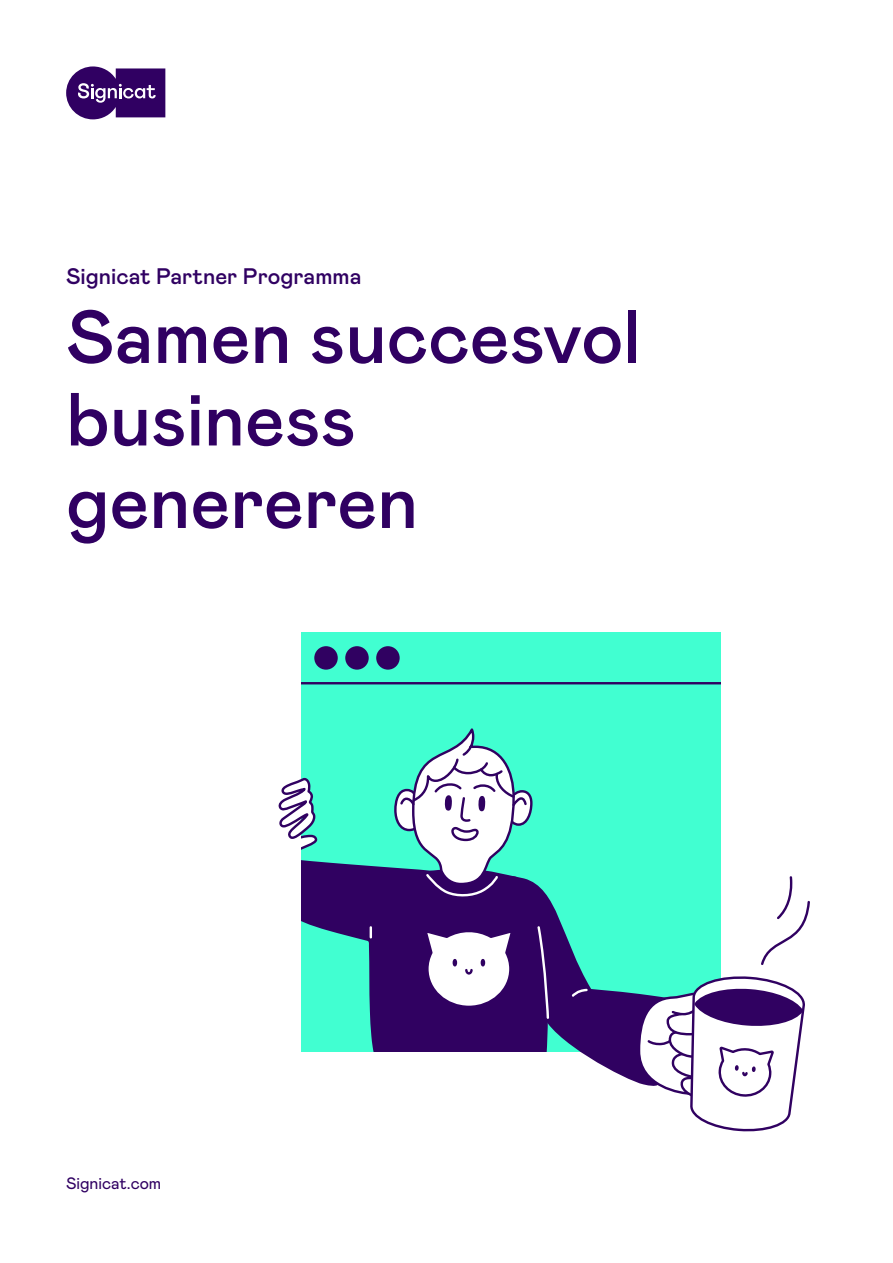
<style>
.page{position:relative;width:893px;height:1263px;background:#fff}
.page>*{position:absolute;margin:0;border:0;box-sizing:border-box;transform-origin:0 0}
.t1{font:500 75px/82.5px "Mabry Pro";color:#300062}
.t2{font:500 22.5px "Mabry Pro";color:#300062}
.t3{font:16.5px "Mabry Pro";color:#300062}
</style>
<div class="page">
<div style="left:302px;top:633px;width:419px;height:418px;background:#41ffd1"></div>
<svg style="left:302px;top:860px;width:91px;height:191px;fill:#300161"></svg>
<svg style="left:370px;top:927px;width:2px;height:10px"></svg>
<div style="left:314px;top:646px;width:24px;height:24px;background:#300161;border-radius:50%"></div>
<div style="left:345px;top:646px;width:24px;height:24px;background:#300161;border-radius:50%"></div>
<div style="left:376px;top:646px;width:24px;height:24px;background:#300161;border-radius:50%"></div>
<hr style="left:302px;top:682px;width:419px;height:2px;background:#300161">
<svg style="left:278px;top:774px;width:40px;height:82px"></svg>
<svg style="left:393px;top:728px;width:417px;height:403px"></svg>
<svg style="left:66px;top:66px;width:99px;height:53px"></svg>
<p class="t2" style="left:66px;top:260px;width:297px">Signicat Partner Programma</p>
<p class="t1" style="left:66px;top:292px;width:576px">Samen succesvol</p>
<p class="t1" style="left:66px;top:375px;width:354px">business genereren</p>
<p class="t3" style="left:66px;top:1171px;width:97px">Signicat.com</p>
</div>
